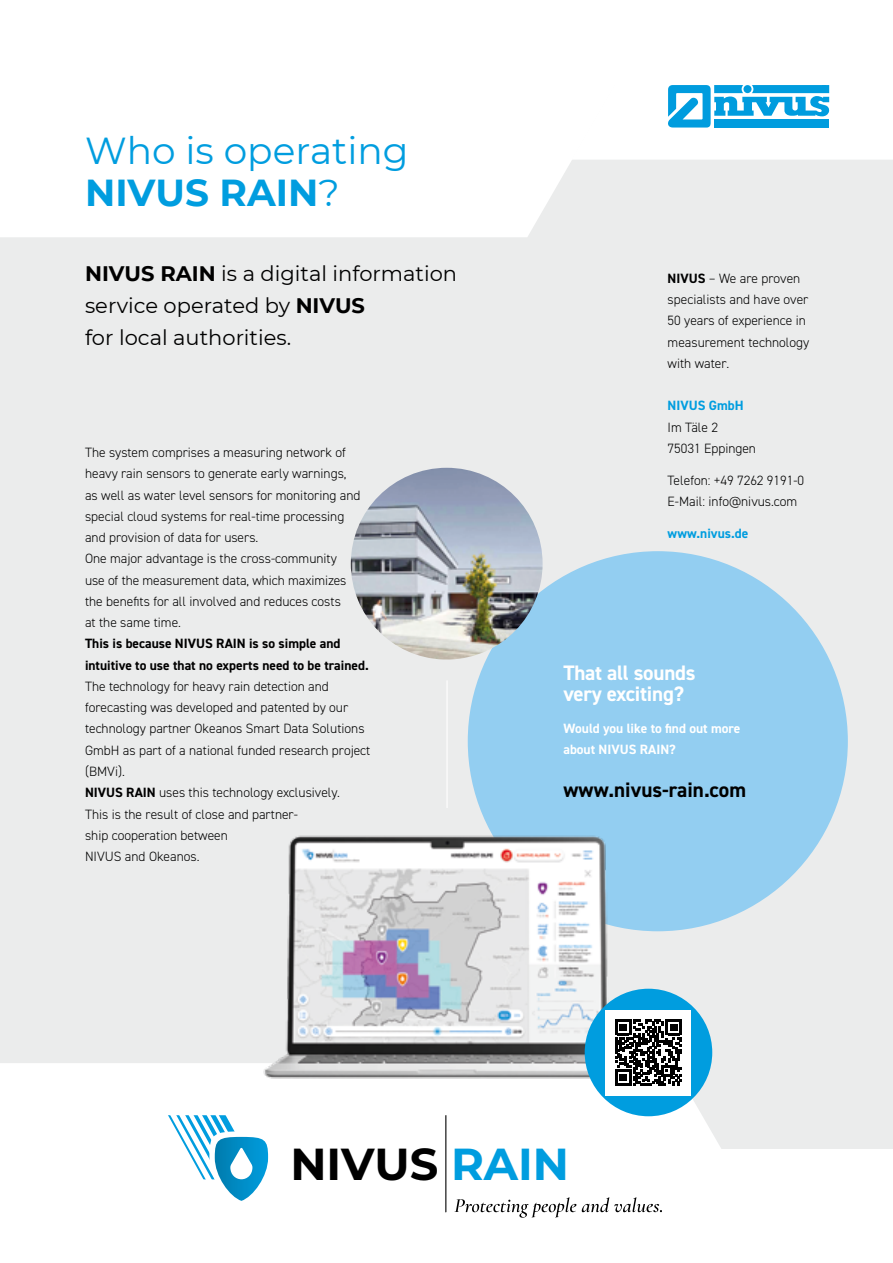
<style>
.page{position:relative;width:893px;height:1263px;background:#fff}
.page>*{position:absolute;margin:0;border:0;box-sizing:border-box;transform-origin:0 0}
.t1{font:700 44.85px "Montserrat";color:#000}
.t2{font:37.5px/42.5px "Montserrat";color:#009ddf}
.t3{font:21px/32px "Montserrat";color:#000}
.t4{font:700 21px/21.3px "DIN2014";letter-spacing:-.01em;color:#fff}
.t5{font:700 21px "DIN2014";color:#000}
.t6{font:300 13.5px/21.3px "DIN2014";color:#000}
.t7{font:700 13.5px/21.3px "DIN2014";color:#000}
.t8{font:700 13.5px/21.3px "DIN2014";color:#fff}
.t9{font:700 13.5px "DIN2014";color:#009ddf}
.s1{font-weight:700}
.s2{color:#009ddf}
</style>
<div class="page">
<div style="left:0;top:85px;width:893px;height:1063px;background:#ebecec"></div>
<div style="left:0;top:85px;width:572px;height:152px;background:#fff"></div>
<svg style="left:571px;top:85px;width:322px;height:75px;background:#cdebf8"></svg>
<svg style="left:0;top:1063px;width:739px;height:117px;fill:#fff"></svg>
<hr style="left:445px;top:1115px;width:1px;height:97px;background:#000">
<svg style="left:454px;top:1197px;width:122px;height:20px"></svg>
<svg style="left:582px;top:1197px;width:80px;height:15px"></svg>
<svg style="left:165px;top:1115px;width:103px;height:86px"></svg>
<hr style="left:446px;top:680px;width:2px;height:128px;background:#fff">
<div style="left:468px;top:551px;width:380px;height:380px;background:#93cef1;border-radius:50%"></div>
<img style="left:351px;top:468px;width:192px;height:191px;border-radius:95px">
<img style="left:237px;top:825px;width:440px;height:323px">
<div style="left:585px;top:989px;width:127px;height:127px;background:#009ddf;border-radius:50%"></div>
<div style="left:606px;top:1010px;width:85px;height:85px;background:#fff"></div>
<svg style="left:615px;top:1019px;width:67px;height:67px"></svg>
<h2 class="t2" style="left:85px;top:128px;width:325px">Who is operating<br><span class="s1">NIVUS RAIN</span>?</h2>
<h3 class="t3" style="left:85px;top:257px;width:373px"><span class="s1">NIVUS RAIN</span> is a digital information service operated by <span class="s1">NIVUS<br></span>for local authorities.</h3>
<p class="t6" style="left:85px;top:442px;width:277px">The system comprises a measuring network of heavy rain sensors to generate early warnings, as well as water level sensors for monitoring and special cloud systems for real-time processing and provision of data for users.<br>One major advantage is the cross-community<br>use of the measurement data, which maximizes the benefits for all involved and reduces costs<br>at the same time.</p>
<p class="t7" style="left:85px;top:633px;width:285px">This is because NIVUS RAIN is so simple and intuitive to use that no experts need to be trained.</p>
<p class="t6" style="left:85px;top:676px;width:287px">The technology for heavy rain detection and forecasting was developed and patented by our technology partner Okeanos Smart Data Solutions GmbH as part of a national funded research project (BMVi).<br><span class="s1">NIVUS RAIN</span> uses this technology exclusively.<br>This is the result of close and partner-<br>ship cooperation between<br>NIVUS and Okeanos.</p>
<p class="t6" style="left:668px;top:267px;width:143px"><span class="s1">NIVUS</span> – We are proven specialists and have over<br>50 years of experience in measurement technology with water.</p>
<p class="t9" style="left:668px;top:397px;width:78px">NIVUS GmbH</p>
<p class="t6" style="left:668px;top:416px;width:90px">Im Täle 2<br>75031 Eppingen</p>
<p class="t6" style="left:668px;top:469px;width:138px">Telefon: +49 7262 9191-0<br>E-Mail: info@nivus.com</p>
<p class="t9" style="left:668px;top:524px;width:82px">www.nivus.de</p>
<h3 class="t4" style="left:563px;top:662px;width:134px">That all sounds very exciting?</h3>
<p class="t8" style="left:563px;top:717px;width:179px">Would you like to find out more about NIVUS RAIN?</p>
<h3 class="t5" style="left:563px;top:775px;width:184px">www.nivus-rain.com</h3>
<h1 class="t1" style="left:290px;top:1131px;width:280px">NIVUS <span class="s2">RAIN</span></h1>
</div>
